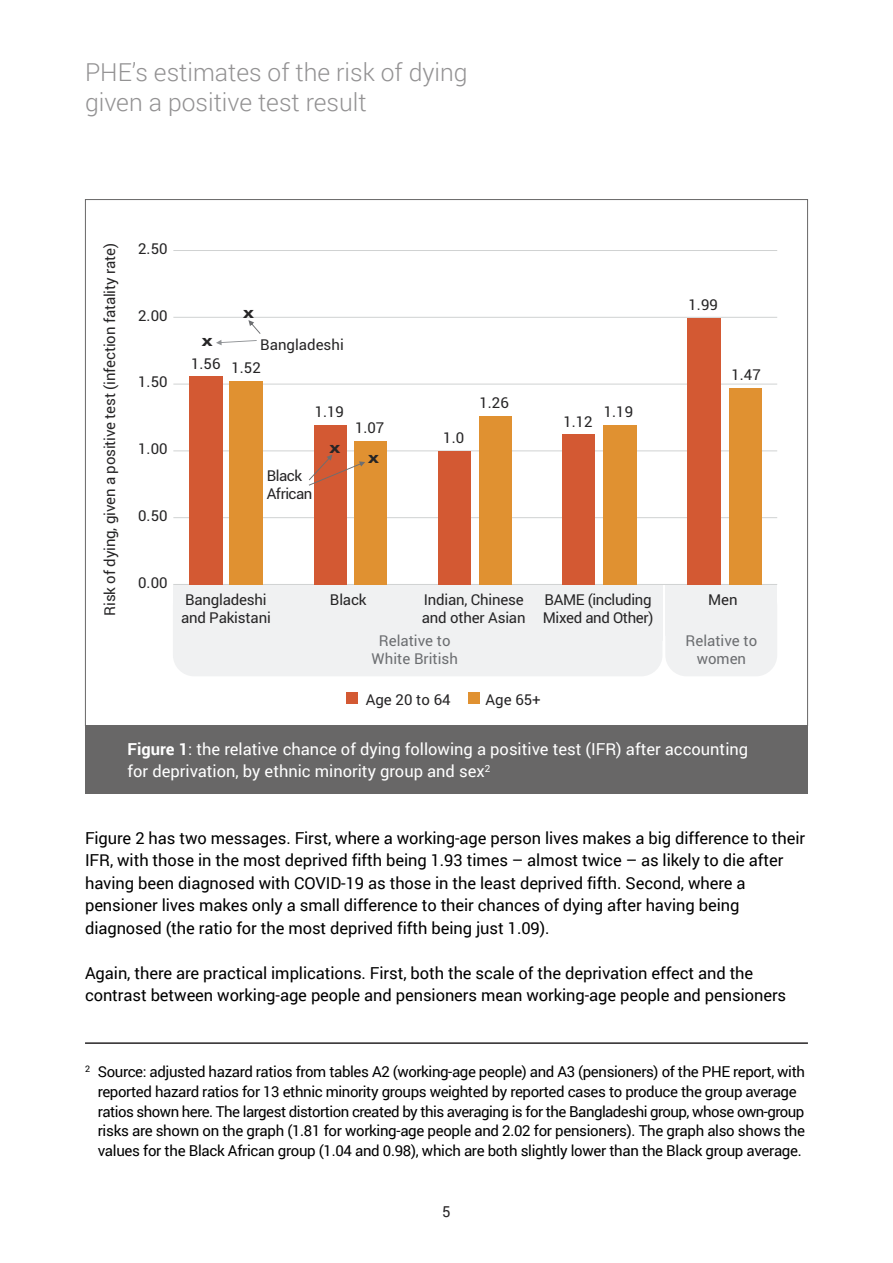
<style>
.page{position:relative;width:893px;height:1263px;background:#fff}
.page>*{position:absolute;margin:0;border:0;box-sizing:border-box;transform-origin:0 0}
.t1{font:300 24.75px "Roboto";color:#939293}
.t2{font:16.5px/22.5px "Roboto";letter-spacing:-.005em;color:#000}
.t3{font:16.5px/22.5px "Roboto";color:#fff}
.t4{font:15px/19.8px "Roboto";letter-spacing:-.025em;color:#000}
.t5{font:15px/18px "Roboto";letter-spacing:-.01em;color:#262526}
.t6{font:15px/18px "Roboto";color:#6c6e71;text-align:center}
.t7{font:15px/18px "Roboto";letter-spacing:-.03em;color:#262526}
.t8{font:700 expanded 15px "Helvetica Neue";color:#262526}
.t9{font:15px "Roboto";color:#272526}
.s1{font-weight:700}
</style>
<div class="page">
<div style="left:85px;top:726px;width:723px;height:67px;background:#686767"></div>
<hr style="left:85px;top:1042px;width:723px;height:2px;background:#272526">
<div style="left:666px;top:584px;width:111px;height:51px;background:#f0f1f2"></div>
<div style="left:665px;top:584px;width:112px;height:92px;background:#f0f1f2;border-radius:21px"></div>
<div style="left:173px;top:584px;width:489px;height:92px;background:#f0f1f2;border-radius:21px"></div>
<div style="left:173px;top:584px;width:489px;height:56px;background:#f0f1f2"></div>
<hr style="left:173px;top:517px;width:604px;height:1px;background:#d0d2d2">
<hr style="left:173px;top:450px;width:604px;height:1px;background:#d0d2d2">
<hr style="left:173px;top:384px;width:604px;height:1px;background:#d0d2d2">
<hr style="left:173px;top:317px;width:604px;height:1px;background:#d0d2d2">
<hr style="left:173px;top:250px;width:604px;height:1px;background:#d0d2d2">
<hr style="left:173px;top:584px;width:604px;height:1px;background:#d0d2d2">
<div style="left:189px;top:376px;width:34px;height:209px;background:#d35933"></div>
<div style="left:229px;top:382px;width:34px;height:203px;background:#e09131"></div>
<div style="left:314px;top:425px;width:33px;height:160px;background:#d35933"></div>
<div style="left:354px;top:441px;width:33px;height:144px;background:#e09131"></div>
<div style="left:438px;top:451px;width:33px;height:134px;background:#d35933"></div>
<div style="left:479px;top:416px;width:32px;height:169px;background:#e09131"></div>
<div style="left:562px;top:435px;width:33px;height:150px;background:#d35933"></div>
<div style="left:603px;top:425px;width:33px;height:160px;background:#e09131"></div>
<div style="left:687px;top:319px;width:34px;height:266px;background:#d35933"></div>
<div style="left:729px;top:388px;width:32px;height:197px;background:#e09131"></div>
<svg style="left:248px;top:320px;width:13px;height:14px"></svg>
<svg style="left:216px;top:340px;width:41px;height:5px"></svg>
<svg style="left:309px;top:455px;width:56px;height:31px"></svg>
<div style="left:346px;top:692px;width:12px;height:12px;background:#d35933"></div>
<div style="left:468px;top:692px;width:12px;height:12px;background:#e09131"></div>
<p class="t1" style="left:85px;top:55px;width:384px">PHE’s estimates of the risk of dying</p>
<p class="t1" style="left:85px;top:85px;width:283px">given a positive test result</p>
<p class="t5" style="left:102px;top:616px;width:374px;rotate:-90deg">Risk of dying, given a positive test (infection fatality rate)</p>
<p class="t5" style="left:138px;top:241px;width:31px">2.50</p>
<p class="t5" style="left:138px;top:307px;width:31px">2.00</p>
<p class="t5" style="left:138px;top:374px;width:31px">1.50</p>
<p class="t5" style="left:138px;top:441px;width:31px">1.00</p>
<p class="t5" style="left:138px;top:508px;width:31px">0.50</p>
<p class="t8" style="left:202px;top:335px;width:12px">x</p>
<p class="t8" style="left:243px;top:307px;width:12px">x</p>
<p class="t5" style="left:260px;top:337px;width:85px">Bangladeshi</p>
<p class="t5" style="left:191px;top:358px;width:71px">1.56 1.52</p>
<p class="t5" style="left:315px;top:404px;width:31px">1.19</p>
<p class="t8" style="left:329px;top:442px;width:12px">x</p>
<p class="t7" style="left:267px;top:467px;width:47px">Black<br>African</p>
<p class="t5" style="left:355px;top:420px;width:31px">1.07</p>
<p class="t8" style="left:368px;top:452px;width:12px">x</p>
<p class="t5" style="left:138px;top:575px;width:31px">0.00</p>
<p class="t5" style="left:181px;top:592px;width:91px">Bangladeshi and Pakistani</p>
<p class="t5" style="left:330px;top:592px;width:38px">Black</p>
<p class="t5" style="left:443px;top:430px;width:22px">1.0</p>
<p class="t5" style="left:479px;top:395px;width:31px">1.26</p>
<p class="t5" style="left:563px;top:414px;width:31px">1.12</p>
<p class="t5" style="left:604px;top:404px;width:31px">1.19</p>
<p class="t5" style="left:688px;top:297px;width:31px">1.99</p>
<p class="t5" style="left:731px;top:367px;width:31px">1.47</p>
<p class="t5" style="left:422px;top:592px;width:105px">Indian, Chinese and other Asian</p>
<p class="t5" style="left:543px;top:592px;width:112px">BAME (including<br>Mixed and Other)</p>
<p class="t5" style="left:708px;top:592px;width:31px">Men</p>
<p class="t6" style="left:372px;top:633px;width:88px">Relative to<br>White British</p>
<p class="t6" style="left:685px;top:633px;width:73px">Relative to women</p>
<p class="t5" style="left:366px;top:692px;width:86px">Age 20 to 64</p>
<p class="t5" style="left:485px;top:692px;width:57px">Age 65+</p>
<p class="t3" style="left:128px;top:737px;width:622px"><span class="s1">Figure 1</span>: the relative chance of dying following a positive test (IFR) after accounting for deprivation, by ethnic minority group and sex<sup>2</sup></p>
<p class="t2" style="left:85px;top:826px;width:721px">Figure 2 has two messages. First, where a working-age person lives makes a big difference to their IFR, with those in the most deprived fifth being 1.93 times – almost twice – as likely to die after having been diagnosed with COVID-19 as those in the least deprived fifth. Second, where a pensioner lives makes only a small difference to their chances of dying after having being diagnosed (the ratio for the most deprived fifth being just 1.09).</p>
<p class="t2" style="left:85px;top:961px;width:703px">Again, there are practical implications. First, both the scale of the deprivation effect and the contrast between working-age people and pensioners mean working-age people and pensioners</p>
<p class="t4" style="left:98px;top:1061px;width:709px;text-indent:-13px"><sup>2</sup> Source: adjusted hazard ratios from tables A2 (working-age people) and A3 (pensioners) of the PHE report, with reported hazard ratios for 13 ethnic minority groups weighted by reported cases to produce the group average ratios shown here. The largest distortion created by this averaging is for the Bangladeshi group, whose own-group risks are shown on the graph (1.81 for working-age people and 2.02 for pensioners). The graph also shows the values for the Black African group (1.04 and 0.98), which are both slightly lower than the Black group average.</p>
<p class="t9" style="left:442px;top:1202px;width:10px">5</p>
</div>
